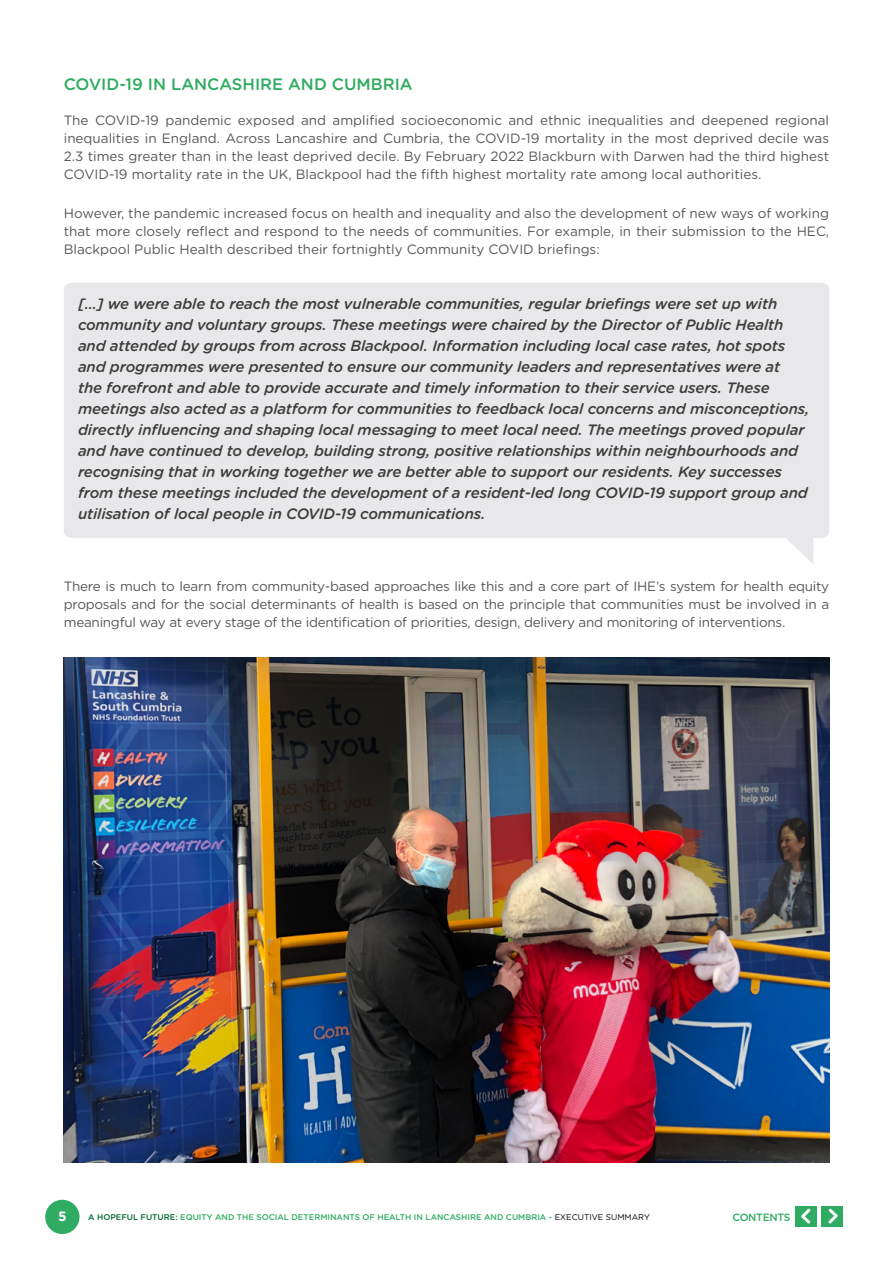
<style>
.page{position:relative;width:893px;height:1263px;background:#fff}
.page>*{position:absolute;margin:0;border:0;box-sizing:border-box;transform-origin:0 0}
.t1{font:500 16.5px "Gotham Rounded";color:#30ac62}
.t2{font:italic 500 15px/21px "Gotham Rounded";letter-spacing:-.01em;color:#3c3c3b}
.t3{font:13.5px/18px "Gotham Rounded";color:#575756;text-align:justify}
.t4{font:700 13.5px "Gotham Rounded";color:#fff}
.t5{font:500 10.5px "Gotham Rounded";letter-spacing:-.03em;color:#30ac62}
.t6{font:500 8.25px "Gotham Rounded";color:#30ac62}
.s1{color:#046734}
.s2{font-weight:400;color:#000}
</style>
<div class="page">
<div style="left:45px;top:1200px;width:35px;height:34px;background:#30ac62;border-radius:50%"></div>
<div style="left:796px;top:1206px;width:21px;height:20px;background:#30ac62"></div>
<svg style="left:801px;top:1208px;width:10px;height:16px"></svg>
<div style="left:822px;top:1206px;width:21px;height:20px;background:#30ac62"></div>
<svg style="left:828px;top:1208px;width:10px;height:16px"></svg>
<div style="left:64px;top:283px;width:765px;height:255px;background:#e8e7e9"></div>
<svg style="left:782px;top:535px;width:31px;height:29px"></svg>
<img style="left:63px;top:657px;width:767px;height:505px">
<p class="t1" style="left:64px;top:72px;width:350px">COVID-19 IN LANCASHIRE AND CUMBRIA</p>
<p class="t3" style="left:64px;top:110px;width:767px">The COVID-19 pandemic exposed and amplified socioeconomic and ethnic inequalities and deepened regional inequalities in England. Across Lancashire and Cumbria, the COVID-19 mortality in the most deprived decile was 2.3 times greater than in the least deprived decile. By February 2022 Blackburn with Darwen had the third highest COVID-19 mortality rate in the UK, Blackpool had the fifth highest mortality rate among local authorities.</p>
<p class="t3" style="left:64px;top:204px;width:767px">However, the pandemic increased focus on health and inequality and also the development of new ways of working that more closely reflect and respond to the needs of communities. For example, in their submission to the HEC, Blackpool Public Health described their fortnightly Community COVID briefings:</p>
<p class="t2" style="left:78px;top:293px;width:733px">[…] we were able to reach the most vulnerable communities, regular briefings were set up with community and voluntary groups. These meetings were chaired by the Director of Public Health and attended by groups from across Blackpool. Information including local case rates, hot spots and programmes were presented to ensure our community leaders and representatives were at<br>the forefront and able to provide accurate and timely information to their service users. These meetings also acted as a platform for communities to feedback local concerns and misconceptions, directly influencing and shaping local messaging to meet local need. The meetings proved popular and have continued to develop, building strong, positive relationships within neighbourhoods and recognising that in working together we are better able to support our residents. Key successes from these meetings included the development of a resident-led long COVID-19 support group and utilisation of local people in COVID-19 communications.</p>
<p class="t3" style="left:64px;top:577px;width:767px">There is much to learn from community-based approaches like this and a core part of IHE’s system for health equity proposals and for the social determinants of health is based on the principle that communities must be involved in a meaningful way at every stage of the identification of priorities, design, delivery and monitoring of interventions.</p>
<p class="t4" style="left:58px;top:1206px;width:10px">5</p>
<p class="t6" style="left:88px;top:1211px;width:563px"><span class="s1">A HOPEFUL FUTURE:</span> EQUITY AND THE SOCIAL DETERMINANTS OF HEALTH IN LANCASHIRE AND CUMBRIA - <span class="s2">EXECUTIVE SUMMARY</span></p>
<p class="t5" style="left:732px;top:1209px;width:60px">CONTENTS</p>
</div>
